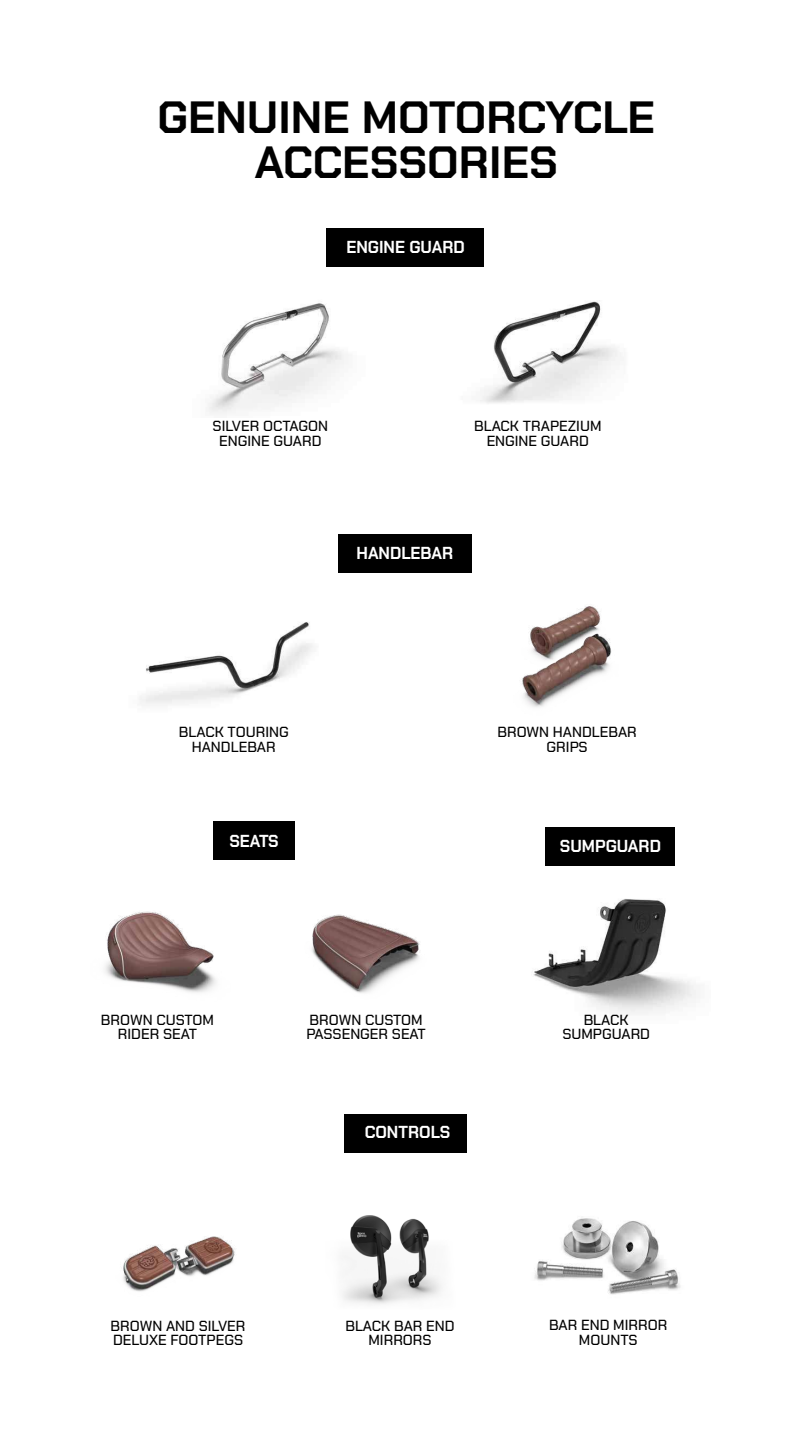
<style>
.page{position:relative;width:810px;height:1440px;background:#fff}
.page>*{position:absolute;margin:0;border:0;box-sizing:border-box;transform-origin:0 0}
.t1{font:700 45.15px/45.2px "Chakra Petch";color:#000;text-align:center}
.t2{font:700 17.33px "Chakra Petch";color:#fff;scale:.95 1}
.t3{font:500 14.62px/14.6px "Chakra Petch";color:#000;text-align:center}
</style>
<div class="page">
<img style="left:480px;top:301px;width:141px;height:102px">
<img style="left:105px;top:911px;width:111px;height:82px">
<img style="left:522px;top:606px;width:90px;height:101px">
<img style="left:208px;top:303px;width:136px;height:111px">
<div style="left:326px;top:228px;width:158px;height:38px;background:#000"></div>
<img style="left:311px;top:914px;width:109px;height:79px">
<img style="left:444px;top:1114px;width:237px;height:181px">
<div style="left:213px;top:822px;width:82px;height:38px;background:#000"></div>
<img style="left:533px;top:865px;width:163px;height:149px">
<img style="left:123px;top:1236px;width:112px;height:56px">
<img style="left:342px;top:1191px;width:135px;height:113px">
<div style="left:344px;top:1114px;width:122px;height:38px;background:#000"></div>
<div style="left:545px;top:827px;width:130px;height:38px;background:#000"></div>
<img style="left:139px;top:622px;width:174px;height:82px">
<div style="left:338px;top:534px;width:134px;height:39px;background:#000"></div>
<h1 class="t1" style="left:158px;top:95px;width:499px">GENUINE MOTORCYCLE<br>ACCESSORIES</h1>
<p class="t2" style="left:346px;top:237px;width:126px">ENGINE GUARD</p>
<p class="t3" style="left:213px;top:419px;width:117px">SILVER OCTAGON<br>ENGINE GUARD</p>
<p class="t3" style="left:474px;top:419px;width:129px">BLACK TRAPEZIUM<br>ENGINE GUARD</p>
<p class="t2" style="left:357px;top:543px;width:103px">HANDLEBAR</p>
<p class="t3" style="left:179px;top:725px;width:111px">BLACK TOURING<br>HANDLEBAR</p>
<p class="t3" style="left:498px;top:725px;width:141px">BROWN HANDLEBAR<br>GRIPS</p>
<p class="t2" style="left:230px;top:831px;width:53px">SEATS</p>
<p class="t2" style="left:560px;top:835px;width:108px">SUMPGUARD</p>
<p class="t3" style="left:101px;top:1012px;width:115px">BROWN CUSTOM<br>RIDER SEAT</p>
<p class="t3" style="left:306px;top:1012px;width:121px;text-align:left">BROWN CUSTOM<br>PASSENGER SEAT</p>
<p class="t3" style="left:562px;top:1012px;width:89px">BLACK<br>SUMPGUARD</p>
<p class="t2" style="left:365px;top:1122px;width:91px">CONTROLS</p>
<p class="t3" style="left:111px;top:1318px;width:136px;text-align:left">BROWN AND SILVER<br>DELUXE FOOTPEGS</p>
<p class="t3" style="left:345px;top:1318px;width:111px">BLACK BAR END<br>MIRRORS</p>
<p class="t3" style="left:549px;top:1318px;width:120px">BAR END MIRROR<br>MOUNTS</p>
</div>
